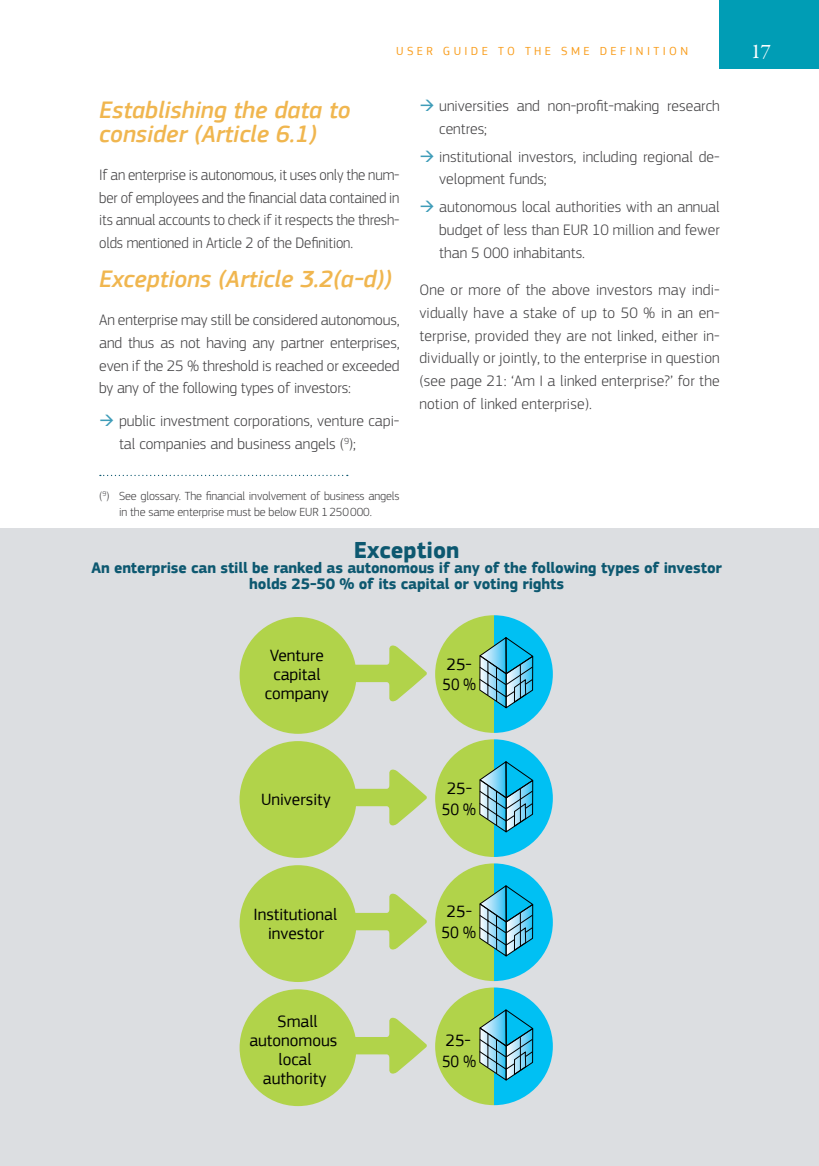
<style>
.page{position:relative;width:819px;height:1166px;background:#fff}
.page>*{position:absolute;margin:0;border:0;box-sizing:border-box;transform-origin:0 0}
.Header_3{font:italic 500 24.5px/24.5px "EC Square Sans Pro";color:#f0b64f}
.t1{font:700 23.8px "EC Square Sans Pro";color:#0d5870}
.t2{font:21px "Garamond Premr Pro";color:#fff}
.t3{font:17.15px/18.9px "EC Square Sans Pro";color:#000}
.Body_2{font:300 15.75px/22.8px "EC Square Sans Pro";color:#414042;text-align:justify}
.Body_2-2{font:300 15.75px/22.8px "EC Square Sans Pro";color:#414042;text-align:justify;scale:.96 1}
.t4{font:700 15.75px/15.8px "EC Square Sans Pro";letter-spacing:-.01em;color:#0d5870;text-align:center}
.footnote{font:300 12.25px/15.8px "EC Square Sans Pro";letter-spacing:-.01em;color:#414042}
.t5{font:12.25px "EC Square Sans Pro";letter-spacing:.275em;color:#f99d1c}
.s1{color:#3e9cb8}
</style>
<div class="page">
<div style="left:0;top:529px;width:819px;height:637px;background:#dcdee1"></div>
<svg style="left:100px;top:475px;width:248px;height:1px"></svg>
<div style="left:239px;top:617px;width:117px;height:117px;background:#b1d34a;border-radius:50%"></div>
<svg style="left:348px;top:645px;width:79px;height:56px"></svg>
<div style="left:239px;top:741px;width:117px;height:117px;background:#b1d34a;border-radius:50%"></div>
<svg style="left:435px;top:615px;width:118px;height:118px"></svg>
<svg style="left:348px;top:769px;width:79px;height:56px"></svg>
<svg style="left:435px;top:739px;width:118px;height:118px"></svg>
<div style="left:239px;top:865px;width:117px;height:117px;background:#b1d34a;border-radius:50%"></div>
<svg style="left:348px;top:893px;width:79px;height:56px"></svg>
<svg style="left:435px;top:863px;width:118px;height:118px"></svg>
<div style="left:239px;top:989px;width:117px;height:117px;background:#b1d34a;border-radius:50%"></div>
<svg style="left:348px;top:1017px;width:79px;height:57px"></svg>
<svg style="left:435px;top:987px;width:118px;height:118px"></svg>
<div style="left:719px;top:0;width:100px;height:68px;background:#009db5"></div>
<p class="t5" style="left:396px;top:44px;width:293px">USER GUIDE TO THE SME DEFINITION</p>
<h3 class="t2" style="left:750px;top:39px;width:22px">17</h3>
<p class="Header_3" style="left:99px;top:98px;width:253px">Establishing the data to consider (Article 6.1)</p>
<p class="Body_2-2" style="left:99px;top:163px;width:314px">If an enterprise is autonomous, it uses only the num&shy;ber of employees and the financial data contained in its annual accounts to check if it respects the thresh&shy;olds mentioned in Article 2 of the Definition.</p>
<p class="Header_3" style="left:99px;top:268px;width:294px">Exceptions (Article 3.2(a-d))</p>
<p class="Body_2" style="left:99px;top:308px;width:302px">An enterprise may still be considered autonomous, and thus as not having any partner enterprises, even if the 25 % threshold is reached or exceeded by any of the following types of investors:</p>
<p class="Body_2" style="left:119px;top:409px;width:282px;text-indent:-20px"><span class="s1">→</span> public investment corporations, venture capi&shy;tal companies and business angels (<sup>9</sup>);</p>
<p class="footnote" style="left:119px;top:488px;width:282px;text-indent:-20px">(<sup>9</sup>) See glossary. The financial involvement of business angels in the same enterprise must be below EUR 1250000.</p>
<p class="Body_2" style="left:439px;top:94px;width:282px;text-indent:-20px"><span class="s1">→</span> universities and non-profit-making research centres;</p>
<p class="Body_2" style="left:439px;top:145px;width:282px;text-indent:-20px"><span class="s1">→</span> institutional investors, including regional de&shy;velopment funds;</p>
<p class="Body_2" style="left:439px;top:195px;width:282px;text-indent:-20px"><span class="s1">→</span> autonomous local authorities with an annual budget of less than EUR 10 million and fewer than 5 000 inhabitants.</p>
<p class="Body_2" style="left:419px;top:278px;width:302px">One or more of the above investors may indi&shy;vidually have a stake of up to 50 % in an en&shy;terprise, provided they are not linked, either in&shy;dividually or jointly, to the enterprise in question (see page 21: ‘Am I a linked enterprise?’ for the notion of linked enterprise).</p>
<p class="t1" style="left:354px;top:535px;width:107px">Exception</p>
<p class="t4" style="left:91px;top:561px;width:632px">An enterprise can still be ranked as autonomous if any of the following types of investor holds 25-50 % of its capital or voting rights</p>
<p class="t3" style="left:265px;top:646px;width:65px;text-align:center">Venture capital company</p>
<p class="t3" style="left:261px;top:789px;width:71px">University</p>
<p class="t3" style="left:253px;top:904px;width:85px;text-align:center">Institutional investor</p>
<p class="t3" style="left:249px;top:1012px;width:89px;text-align:center">Small autonomous local authority</p>
<p class="t3" style="left:442px;top:654px;width:35px;line-height:20.7px">25-<br>50 %</p>
<p class="t3" style="left:441px;top:778px;width:36px;line-height:20.7px">25-<br>50 %</p>
<p class="t3" style="left:441px;top:901px;width:36px;line-height:20.7px">25-<br>50 %</p>
<p class="t3" style="left:442px;top:1030px;width:35px;line-height:20.7px">25-<br>50 %</p>
</div>
